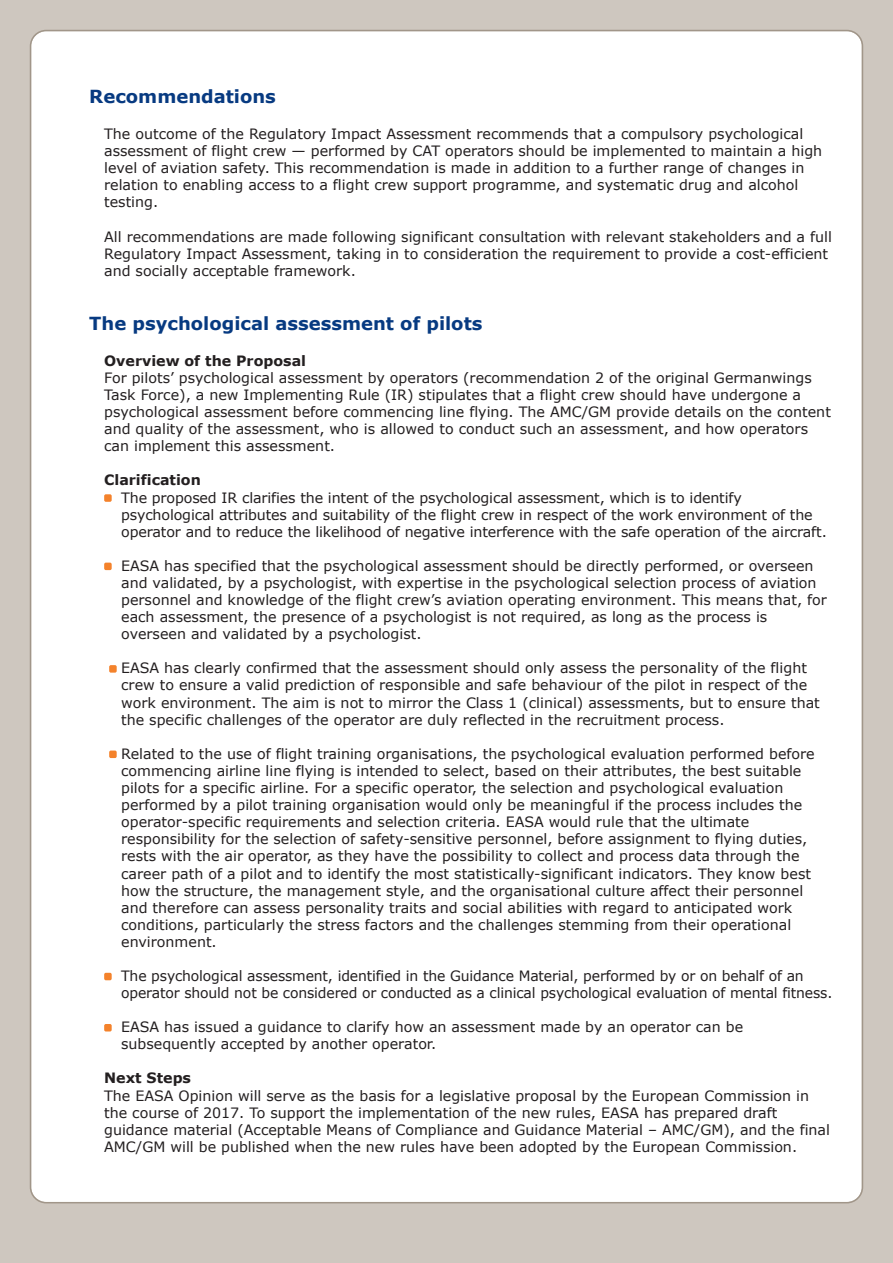
<style>
.page{position:relative;width:893px;height:1263px;background:#cec7bf}
.page>*{position:absolute;margin:0;border:0;box-sizing:border-box;transform-origin:0 0}
.t1{font:700 18px "Verdana";color:#073a81}
.t2{font:14.25px/17.1px "Verdana";color:#231f20}
.t3{font:700 14.25px "Verdana";color:#231f20}
</style>
<div class="page">
<div style="left:30px;top:30px;width:833px;height:1173px;background:#fff"></div>
<div style="left:104px;top:494px;width:8px;height:8px;background:#f4822b;border-radius:2px"></div>
<div style="left:104px;top:563px;width:8px;height:7px;background:#f4822b;border-radius:2px"></div>
<div style="left:109px;top:665px;width:8px;height:8px;background:#f4822b;border-radius:2px"></div>
<div style="left:109px;top:750px;width:8px;height:8px;background:#f4822b;border-radius:2px"></div>
<div style="left:104px;top:973px;width:8px;height:7px;background:#f4822b;border-radius:2px"></div>
<div style="left:104px;top:1024px;width:8px;height:7px;background:#f4822b;border-radius:2px"></div>
<p class="t1" style="left:89px;top:85px;width:188px">Recommendations</p>
<p class="t2" style="left:104px;top:125px;width:720px">The outcome of the Regulatory Impact Assessment recommends that a compulsory psychological assessment of flight crew — performed by CAT operators should be implemented to maintain a high level of aviation safety. This recommendation is made in addition to a further range of changes in relation to enabling access to a flight crew support programme, and systematic drug and alcohol testing.</p>
<p class="t2" style="left:104px;top:227px;width:729px">All recommendations are made following significant consultation with relevant stakeholders and a full<br>Regulatory Impact Assessment, taking in to consideration the requirement to provide a cost-efficient and socially acceptable framework.</p>
<p class="t1" style="left:89px;top:312px;width:395px">The psychological assessment of pilots</p>
<p class="t3" style="left:104px;top:351px;width:203px">Overview of the Proposal</p>
<p class="t2" style="left:104px;top:369px;width:728px">For pilots’ psychological assessment by operators (recommendation 2 of the original Germanwings Task Force), a new Implementing Rule (IR) stipulates that a flight crew should have undergone a psychological assessment before commencing line flying. The AMC/GM provide details on the content and quality of the assessment, who is allowed to conduct such an assessment, and how operators can implement this assessment.</p>
<p class="t3" style="left:104px;top:471px;width:98px">Clarification</p>
<p class="t2" style="left:121px;top:488px;width:707px">The proposed IR clarifies the intent of the psychological assessment, which is to identify psychological attributes and suitability of the flight crew in respect of the work environment of the operator and to reduce the likelihood of negative interference with the safe operation of the aircraft.</p>
<p class="t2" style="left:121px;top:557px;width:707px">EASA has specified that the psychological assessment should be directly performed, or overseen and validated, by a psychologist, with expertise in the psychological selection process of aviation personnel and knowledge of the flight crew’s aviation operating environment. This means that, for each assessment, the presence of a psychologist is not required, as long as the process is overseen and validated by a psychologist.</p>
<p class="t2" style="left:121px;top:659px;width:700px">EASA has clearly confirmed that the assessment should only assess the personality of the flight crew to ensure a valid prediction of responsible and safe behaviour of the pilot in respect of the work environment. The aim is not to mirror the Class 1 (clinical) assessments, but to ensure that the specific challenges of the operator are duly reflected in the recruitment process.</p>
<p class="t2" style="left:121px;top:744px;width:695px">Related to the use of flight training organisations, the psychological evaluation performed before commencing airline line flying is intended to select, based on their attributes, the best suitable pilots for a specific airline. For a specific operator, the selection and psychological evaluation performed by a pilot training organisation would only be meaningful if the process includes the operator-specific requirements and selection criteria. EASA would rule that the ultimate responsibility for the selection of safety-sensitive personnel, before assignment to flying duties, rests with the air operator, as they have the possibility to collect and process data through the career path of a pilot and to identify the most statistically-significant indicators. They know best how the structure, the management style, and the organisational culture affect their personnel and therefore can assess personality traits and social abilities with regard to anticipated work conditions, particularly the stress factors and the challenges stemming from their operational environment.</p>
<p class="t2" style="left:121px;top:967px;width:713px">The psychological assessment, identified in the Guidance Material, performed by or on behalf of an operator should not be considered or conducted as a clinical psychological evaluation of mental fitness.</p>
<p class="t2" style="left:121px;top:1018px;width:623px">EASA has issued a guidance to clarify how an assessment made by an operator can be subsequently accepted by another operator.</p>
<p class="t3" style="left:104px;top:1069px;width:88px">Next Steps</p>
<p class="t2" style="left:104px;top:1086px;width:727px">The EASA Opinion will serve as the basis for a legislative proposal by the European Commission in the course of 2017. To support the implementation of the new rules, EASA has prepared draft guidance material (Acceptable Means of Compliance and Guidance Material – AMC/GM), and the final AMC/GM will be published when the new rules have been adopted by the European Commission.</p>
</div>
